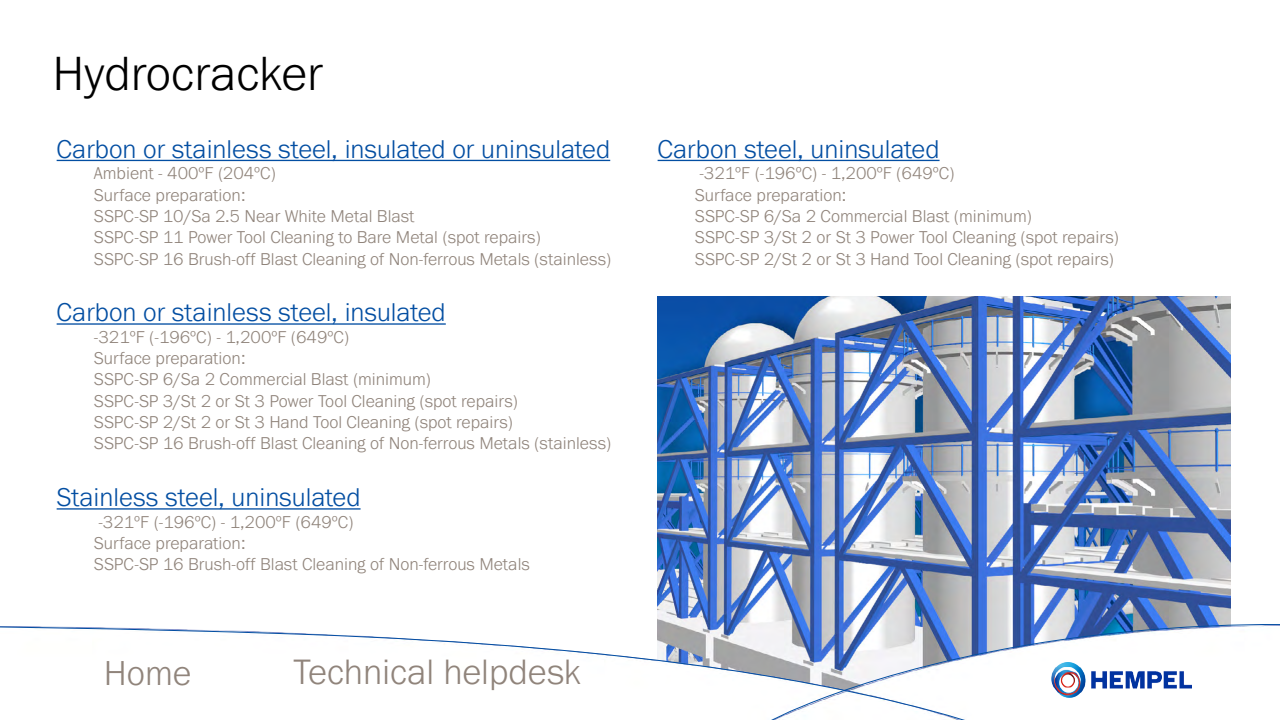
<style>
.page{position:relative;width:1280px;height:720px;background:#fff}
.page>*{position:absolute;margin:0;border:0;box-sizing:border-box;transform-origin:0 0}
.t1{font:300 49.8px "Franklin Gothic URW";color:#000}
.t2{font:300 36.6px "Franklin Gothic URW";color:#90847b}
.t3{font:300 35.9px "Franklin Gothic URW";color:#90847b}
.t4{font:300 26.7px "Franklin Gothic URW";color:#034ea2}
.t5{font:300 17.8px "Franklin Gothic URW";color:#90847b}
</style>
<div class="page">
<img style="left:658px;top:296px;width:572px;height:318px">
<hr style="left:57px;top:160px;width:553px;height:1px;background:#034ea2">
<hr style="left:57px;top:323px;width:389px;height:2px;background:#034ea2">
<hr style="left:57px;top:508px;width:304px;height:2px;background:#034ea2">
<hr style="left:658px;top:160px;width:282px;height:1px;background:#034ea2">
<img style="left:657px;top:614px;width:574px;height:12px">
<svg style="left:0;top:626px;width:761px;height:51px"></svg>
<svg style="left:761px;top:618px;width:519px;height:102px"></svg>
<p class="t1" style="left:52px;top:42px;width:272px">Hydrocracker</p>
<p class="t4" style="left:57px;top:132px;width:555px">Carbon or stainless steel, insulated or uninsulated</p>
<p class="t5" style="left:94px;top:162px;width:183px">Ambient - 400ºF (204ºC)</p>
<p class="t5" style="left:94px;top:183px;width:153px">Surface preparation:</p>
<p class="t5" style="left:94px;top:205px;width:322px">SSPC-SP 10/Sa 2.5 Near White Metal Blast</p>
<p class="t5" style="left:94px;top:226px;width:448px">SSPC-SP 11 Power Tool Cleaning to Bare Metal (spot repairs)</p>
<p class="t5" style="left:94px;top:247px;width:519px">SSPC-SP 16 Brush-off Blast Cleaning of Non-ferrous Metals (stainless)</p>
<p class="t4" style="left:57px;top:296px;width:391px">Carbon or stainless steel, insulated</p>
<p class="t5" style="left:94px;top:326px;width:257px">-321ºF (-196ºC) - 1,200ºF (649ºC)</p>
<p class="t5" style="left:94px;top:347px;width:153px">Surface preparation:</p>
<p class="t5" style="left:94px;top:368px;width:339px">SSPC-SP 6/Sa 2 Commercial Blast (minimum)</p>
<p class="t5" style="left:94px;top:390px;width:426px">SSPC-SP 3/St 2 or St 3 Power Tool Cleaning (spot repairs)</p>
<p class="t5" style="left:94px;top:411px;width:421px">SSPC-SP 2/St 2 or St 3 Hand Tool Cleaning (spot repairs)</p>
<p class="t5" style="left:94px;top:432px;width:519px">SSPC-SP 16 Brush-off Blast Cleaning of Non-ferrous Metals (stainless)</p>
<p class="t4" style="left:57px;top:481px;width:305px">Stainless steel, uninsulated</p>
<p class="t5" style="left:98px;top:511px;width:257px">-321ºF (-196ºC) - 1,200ºF (649ºC)</p>
<p class="t5" style="left:94px;top:532px;width:153px">Surface preparation:</p>
<p class="t5" style="left:94px;top:553px;width:437px">SSPC-SP 16 Brush-off Blast Cleaning of Non-ferrous Metals</p>
<p class="t3" style="left:104px;top:651px;width:89px">Home</p>
<p class="t2" style="left:293px;top:649px;width:289px">Technical helpdesk</p>
<p class="t4" style="left:658px;top:132px;width:283px">Carbon steel, uninsulated</p>
<p class="t5" style="left:699px;top:162px;width:257px">-321ºF (-196ºC) - 1,200ºF (649ºC)</p>
<p class="t5" style="left:695px;top:183px;width:153px">Surface preparation:</p>
<p class="t5" style="left:695px;top:205px;width:339px">SSPC-SP 6/Sa 2 Commercial Blast (minimum)</p>
<p class="t5" style="left:695px;top:226px;width:426px">SSPC-SP 3/St 2 or St 3 Power Tool Cleaning (spot repairs)</p>
<p class="t5" style="left:695px;top:247px;width:421px">SSPC-SP 2/St 2 or St 3 Hand Tool Cleaning (spot repairs)</p>
</div>
